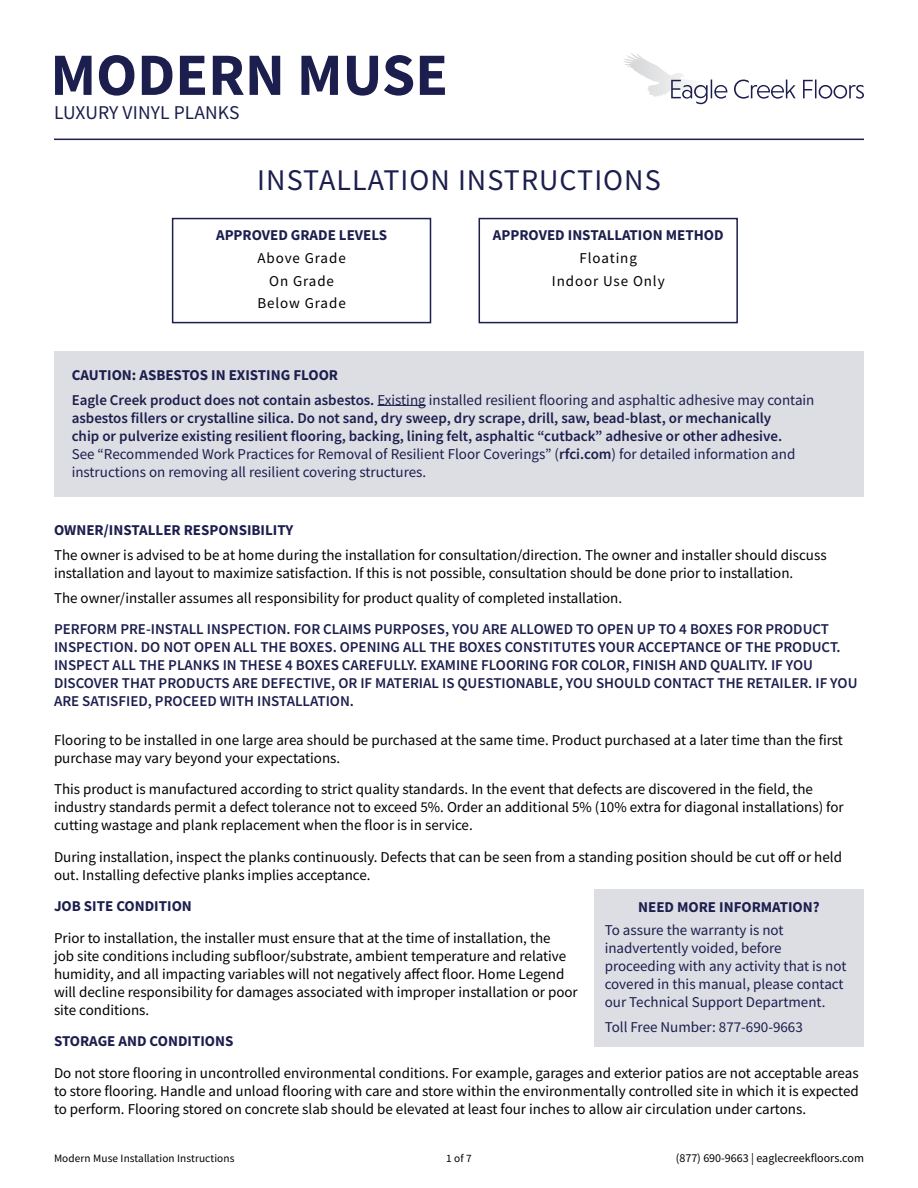
<style>
.page{position:relative;width:918px;height:1188px;background:#fff}
.page>*{position:absolute;margin:0;border:0;box-sizing:border-box;transform-origin:0 0}
.t1{font:700 60px "Source Sans Pro";color:#1c1e4d}
.t2{font:30px "Source Sans Pro";letter-spacing:.035em;color:#1c1e4d}
.t3{font:19.5px "Source Sans Pro";letter-spacing:.005em;color:#1c1e4d}
.t4{font:15px/18px "Source Sans Pro";color:#000}
.t5{font:600 15px/18px "Source Sans Pro";color:#1c1e4d}
.t6{font:15px/18px "Source Sans Pro";color:#1c1e4d}
.t7{font:700 15px "Source Sans Pro";color:#1c1e4d}
.t8{font:15px/22.5px "Source Sans Pro";letter-spacing:.06em;color:#000;text-align:center}
.t9{font:12px "Source Sans Pro";color:#000}
.t10{font:11.25px "Source Sans Pro";letter-spacing:.01em;color:#000}
.s1{font-weight:700}
.s2{font-weight:600}
.s3{font-weight:400}
</style>
<div class="page">
<div style="left:172px;top:218px;width:259px;height:105px;border:2px solid #1c1e4d"></div>
<div style="left:479px;top:218px;width:259px;height:105px;border:2px solid #1c1e4d"></div>
<div style="left:54px;top:351px;width:810px;height:145px;background:#dddde4"></div>
<hr style="left:377px;top:405px;width:49px;height:1px;background:#1c1e4d">
<hr style="left:54px;top:139px;width:810px;height:1px;background:#1c1e4d">
<svg style="left:623px;top:53px;width:241px;height:51px"></svg>
<div style="left:594px;top:889px;width:270px;height:158px;background:#dddde4"></div>
<h1 class="t1" style="left:50px;top:34px;width:399px">MODERN MUSE</h1>
<h3 class="t3" style="left:54px;top:101px;width:187px">LUXURY VINYL PLANKS</h3>
<h2 class="t2" style="left:257px;top:161px;width:405px">INSTALLATION INSTRUCTIONS</h2>
<p class="t7" style="left:216px;top:225px;width:173px">APPROVED GRADE LEVELS</p>
<p class="t8" style="left:257px;top:247px;width:90px">Above Grade<br>On Grade<br>Below Grade</p>
<p class="t8" style="left:552px;top:247px;width:114px">Floating<br>Indoor Use Only</p>
<p class="t7" style="left:493px;top:225px;width:232px">APPROVED INSTALLATION METHOD</p>
<p class="t6" style="left:72px;top:362px;width:744px;line-height:24.8px"><span class="s1">CAUTION: ASBESTOS IN EXISTING FLOOR<br></span><span class="s2">Eagle Creek product does not contain asbestos.</span> Existing installed resilient flooring and asphaltic adhesive may contain</p>
<p class="t5" style="left:72px;top:409px;width:725px">asbestos fillers or crystalline silica. Do not sand, dry sweep, dry scrape, drill, saw, bead-blast, or mechanically chip or pulverize existing resilient flooring, backing, lining felt, asphaltic “cutback” adhesive or other adhesive.<br><span class="s3">See “Recommended Work Practices for Removal of Resilient Floor Coverings” (</span>rfci.com<span class="s3">) for detailed information and instructions on removing all resilient covering structures.</span></p>
<p class="t7" style="left:54px;top:520px;width:241px">OWNER/INSTALLER RESPONSIBILITY</p>
<p class="t4" style="left:54px;top:546px;width:774px">The owner is advised to be at home during the installation for consultation/direction. The owner and installer should discuss installation and layout to maximize satisfaction. If this is not possible, consultation should be done prior to installation.</p>
<p class="t4" style="left:54px;top:589px;width:570px">The owner/installer assumes all responsibility for product quality of completed installation.</p>
<p class="t5" style="left:54px;top:620px;width:805px">PERFORM PRE-INSTALL INSPECTION. FOR CLAIMS PURPOSES, YOU ARE ALLOWED TO OPEN UP TO 4 BOXES FOR PRODUCT INSPECTION. DO NOT OPEN ALL THE BOXES. OPENING ALL THE BOXES CONSTITUTES YOUR ACCEPTANCE OF THE PRODUCT.<br>INSPECT ALL THE PLANKS IN THESE 4 BOXES CAREFULLY. EXAMINE FLOORING FOR COLOR, FINISH AND QUALITY. IF YOU DISCOVER THAT PRODUCTS ARE DEFECTIVE, OR IF MATERIAL IS QUESTIONABLE, YOU SHOULD CONTACT THE RETAILER. IF YOU ARE SATISFIED, PROCEED WITH INSTALLATION.</p>
<p class="t4" style="left:54px;top:730px;width:791px">Flooring to be installed in one large area should be purchased at the same time. Product purchased at a later time than the first purchase may vary beyond your expectations.</p>
<p class="t4" style="left:54px;top:780px;width:791px">This product is manufactured according to strict quality standards. In the event that defects are discovered in the field, the industry standards permit a defect tolerance not to exceed 5%. Order an additional 5% (10% extra for diagonal installations) for cutting wastage and plank replacement when the floor is in service.</p>
<p class="t4" style="left:54px;top:847px;width:790px">During installation, inspect the planks continuously. Defects that can be seen from a standing position should be cut off or held out. Installing defective planks implies acceptance.</p>
<p class="t7" style="left:54px;top:896px;width:139px">JOB SITE CONDITION</p>
<p class="t4" style="left:54px;top:928px;width:525px">Prior to installation, the installer must ensure that at the time of installation, the<br>job site conditions including subfloor/substrate, ambient temperature and relative humidity, and all impacting variables will not negatively affect floor. Home Legend will decline responsibility for damages associated with improper installation or poor site conditions.</p>
<p class="t7" style="left:54px;top:1031px;width:181px">STORAGE AND CONDITIONS</p>
<p class="t4" style="left:54px;top:1063px;width:806px;text-align:justify">Do not store flooring in uncontrolled environmental conditions. For example, garages and exterior patios are not acceptable areas to store flooring. Handle and unload flooring with care and store within the environmentally controlled site in which it is expected to perform. Flooring stored on concrete slab should be elevated at least four inches to allow air circulation under cartons.</p>
<p class="t7" style="left:638px;top:896px;width:183px">NEED MORE INFORMATION?</p>
<p class="t6" style="left:605px;top:921px;width:243px">To assure the warranty is not inadvertently voided, before proceeding with any activity that is not covered in this manual, please contact our Technical Support Department.</p>
<p class="t6" style="left:605px;top:1018px;width:200px">Toll Free Number: 877-690-9663</p>
<p class="t10" style="left:54px;top:1151px;width:182px">Modern Muse Installation Instructions</p>
<p class="t10" style="left:446px;top:1151px;width:27px">1 of 7</p>
<p class="t9" style="left:676px;top:1151px;width:190px">(877) 690-9663 | eaglecreekfloors.com</p>
</div>
